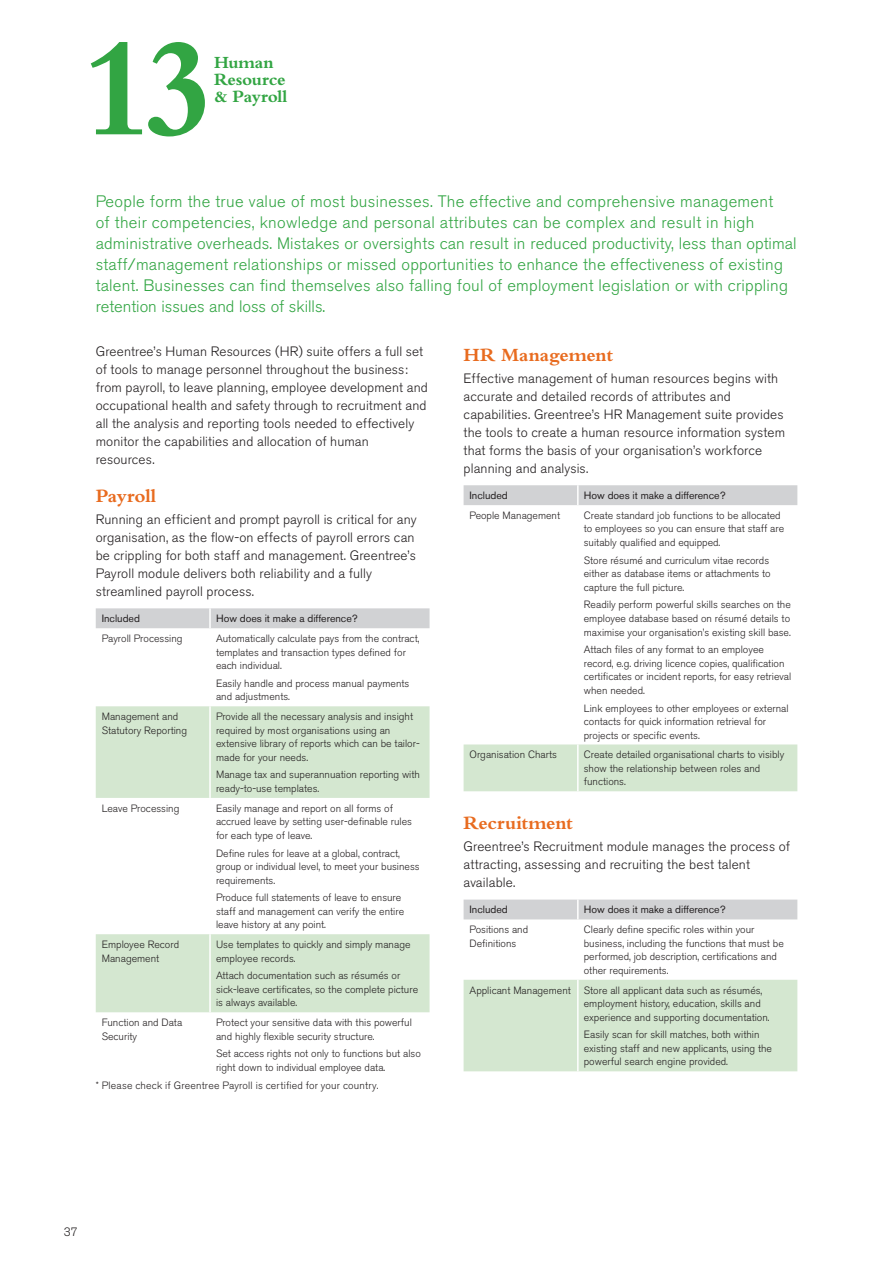
<style>
.page{position:relative;width:893px;height:1263px;background:#fff}
.page>*{position:absolute;margin:0;border:0;box-sizing:border-box;transform-origin:0 0}
.t1{font:700 144.9px "Bembo";color:#32a543}
.t2{font:700 19.5px "Bembo";letter-spacing:-.01em;color:#e86b1f}
.t3{font:700 17.85px/16.5px "Bembo";letter-spacing:-.015em;color:#32a543}
.t4{font:300 16.5px/21px "Akzidenz Grotesk BE";letter-spacing:.015em;color:#32a543}
.t5{font:300 13.5px/18px "Akzidenz Grotesk BE";letter-spacing:.01em;color:#231f20}
.t6{font:300 12px "Akzidenz Grotesk BE";color:#231f20}
.t7{font:300 10.5px/13.5px "Akzidenz Grotesk BE";color:#231f20}
.t8{font:10.5px "Akzidenz Grotesk BE";color:#231f20}
.t9{font:300 10.5px "Akzidenz Grotesk BE";letter-spacing:.02em;color:#231f20}
</style>
<div class="page">
<div style="left:464px;top:485px;width:333px;height:20px;background:#d1d2d4"></div>
<div style="left:464px;top:744px;width:333px;height:47px;background:#d4e7d0"></div>
<hr style="left:577px;top:485px;width:2px;height:20px;background:#fff">
<hr style="left:577px;top:744px;width:2px;height:47px;background:#fff">
<div style="left:464px;top:899px;width:333px;height:20px;background:#d1d2d4"></div>
<div style="left:464px;top:980px;width:333px;height:91px;background:#d4e7d0"></div>
<hr style="left:577px;top:899px;width:2px;height:20px;background:#fff">
<hr style="left:577px;top:980px;width:2px;height:91px;background:#fff">
<div style="left:96px;top:608px;width:334px;height:20px;background:#d1d2d4"></div>
<svg style="left:96px;top:706px;width:334px;height:306px;fill:#d4e7d0"></svg>
<hr style="left:209px;top:608px;width:2px;height:20px;background:#fff">
<hr style="left:209px;top:706px;width:2px;height:92px;background:#fff">
<hr style="left:209px;top:934px;width:2px;height:78px;background:#fff">
<h1 class="t1" style="left:80px;top:8px;width:138px">13</h1>
<h3 class="t3" style="left:214px;top:54px;width:73px">Human<br>Resource</h3>
<h3 class="t3" style="left:214px;top:88px;width:75px">&amp; Payroll</h3>
<p class="t4" style="left:96px;top:191px;width:702px">People form the true value of most businesses. The effective and comprehensive management<br>of their competencies, knowledge and personal attributes can be complex and result in high administrative overheads. Mistakes or oversights can result in reduced productivity, less than optimal staff/management relationships or missed opportunities to enhance the effectiveness of existing talent. Businesses can find themselves also falling foul of employment legislation or with crippling retention issues and loss of skills.</p>
<p class="t5" style="left:96px;top:342px;width:334px">Greentree’s Human Resources (HR) suite offers a full set of tools to manage personnel throughout the business: from payroll, to leave planning, employee development and occupational health and safety through to recruitment and all the analysis and reporting tools needed to effectively monitor the capabilities and allocation of human resources.</p>
<h2 class="t2" style="left:96px;top:485px;width:62px">Payroll</h2>
<p class="t5" style="left:96px;top:511px;width:322px">Running an efficient and prompt payroll is critical for any organisation, as the flow-on effects of payroll errors can be crippling for both staff and management. Greentree’s Payroll module delivers both reliability and a fully streamlined payroll process.</p>
<p class="t8" style="left:102px;top:612px;width:40px">Included</p>
<p class="t8" style="left:216px;top:612px;width:143px">How does it make a difference?</p>
<p class="t7" style="left:102px;top:632px;width:82px">Payroll Processing</p>
<p class="t7" style="left:216px;top:632px;width:205px">Automatically calculate pays from the contract, templates and transaction types defined for each individual.</p>
<p class="t7" style="left:216px;top:677px;width:195px">Easily handle and process manual payments and adjustments.</p>
<p class="t7" style="left:102px;top:710px;width:87px">Management and<br>Statutory Reporting</p>
<p class="t7" style="left:216px;top:710px;width:205px">Provide all the necessary analysis and insight required by most organisations using an extensive library of reports which can be tailor&shy;made for your needs.</p>
<p class="t7" style="left:216px;top:768px;width:205px">Manage tax and superannuation reporting with ready-to-use templates.</p>
<p class="t7" style="left:102px;top:801px;width:79px">Leave Processing</p>
<p class="t7" style="left:216px;top:801px;width:198px">Easily manage and report on all forms of accrued leave by setting user-definable rules for each type of leave.</p>
<p class="t7" style="left:216px;top:846px;width:205px">Define rules for leave at a global, contract, group or individual level, to meet your business requirements.</p>
<p class="t7" style="left:216px;top:891px;width:190px">Produce full statements of leave to ensure staff and management can verify the entire leave history at any point.</p>
<p class="t7" style="left:102px;top:938px;width:79px">Employee Record<br>Management</p>
<p class="t7" style="left:216px;top:938px;width:196px">Use templates to quickly and simply manage employee records.</p>
<p class="t7" style="left:216px;top:969px;width:204px">Attach documentation such as résumés or sick-leave certificates, so the complete picture is always available.</p>
<p class="t7" style="left:102px;top:1016px;width:82px">Function and Data<br>Security</p>
<p class="t7" style="left:216px;top:1016px;width:197px">Protect your sensitive data with this powerful and highly flexible security structure.</p>
<p class="t7" style="left:216px;top:1047px;width:206px">Set access rights not only to functions but also right down to individual employee data.</p>
<p class="t9" style="left:96px;top:1079px;width:284px">* Please check if Greentree Payroll is certified for your country.</p>
<h2 class="t2" style="left:464px;top:344px;width:151px">HR Management</h2>
<p class="t5" style="left:464px;top:369px;width:323px">Effective management of human resources begins with accurate and detailed records of attributes and capabilities. Greentree’s HR Management suite provides the tools to create a human resource information system that forms the basis of your organisation’s workforce planning and analysis.</p>
<p class="t8" style="left:470px;top:489px;width:40px">Included</p>
<p class="t8" style="left:584px;top:489px;width:143px">How does it make a difference?</p>
<p class="t7" style="left:470px;top:509px;width:92px">People Management</p>
<p class="t7" style="left:584px;top:509px;width:202px">Create standard job functions to be allocated to employees so you can ensure that staff are suitably qualified and equipped.</p>
<p class="t7" style="left:584px;top:553px;width:188px">Store résumé and curriculum vitae records either as database items or attachments to capture the full picture.</p>
<p class="t7" style="left:584px;top:598px;width:208px;text-align:justify">Readily perform powerful skills searches on the employee database based on résumé details to maximise your organisation’s existing skill base.</p>
<p class="t7" style="left:584px;top:643px;width:209px">Attach files of any format to an employee record, e.g. driving licence copies, qualification certificates or incident reports, for easy retrieval when needed.</p>
<p class="t7" style="left:584px;top:701px;width:206px">Link employees to other employees or external contacts for quick information retrieval for projects or specific events.</p>
<p class="t7" style="left:470px;top:748px;width:89px">Organisation Charts</p>
<p class="t7" style="left:584px;top:748px;width:202px">Create detailed organisational charts to visibly show the relationship between roles and functions.</p>
<h2 class="t2" style="left:464px;top:812px;width:111px">Recruitment</h2>
<p class="t5" style="left:464px;top:838px;width:328px">Greentree’s Recruitment module manages the process of attracting, assessing and recruiting the best talent available.</p>
<p class="t8" style="left:470px;top:903px;width:40px">Included</p>
<p class="t8" style="left:584px;top:903px;width:143px">How does it make a difference?</p>
<p class="t7" style="left:470px;top:923px;width:60px">Positions and<br>Definitions</p>
<p class="t7" style="left:584px;top:923px;width:201px">Clearly define specific roles within your business, including the functions that must be performed, job description, certifications and other requirements.</p>
<p class="t7" style="left:584px;top:983px;width:187px;text-indent:-114px">Applicant Management Store all applicant data such as résumés, employment history, education, skills and experience and supporting documentation.</p>
<p class="t7" style="left:584px;top:1028px;width:190px">Easily scan for skill matches, both within existing staff and new applicants, using the powerful search engine provided.</p>
<p class="t6" style="left:64px;top:1225px;width:15px">37</p>
</div>
